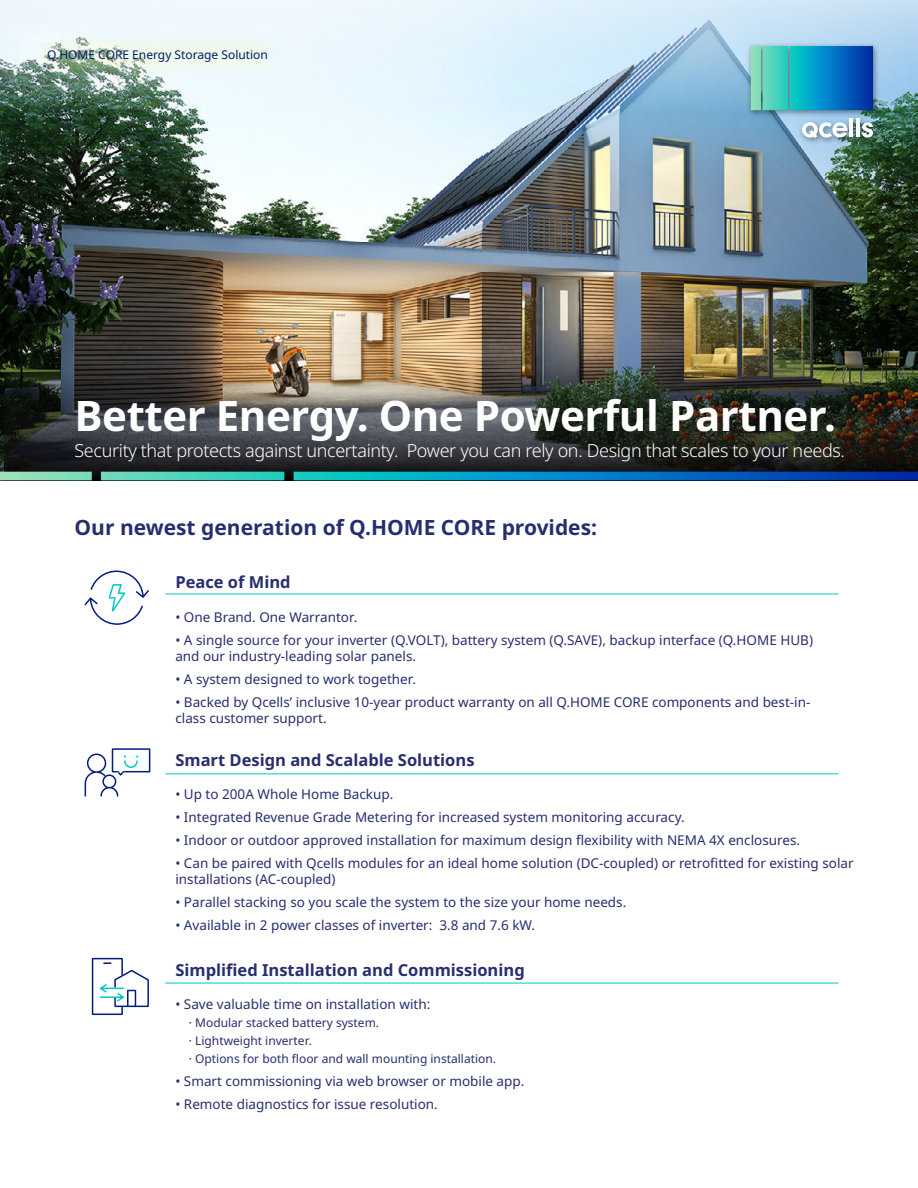
<style>
.page{position:relative;width:918px;height:1188px;background:#fff}
.page>*{position:absolute;margin:0;border:0;box-sizing:border-box;transform-origin:0 0}
.t1{font:700 42px "Noto Sans";letter-spacing:-.01em;color:#fff}
.t2{font:700 21px "Noto Sans";color:#272e6f}
.t3{font:300 18px "Noto Sans";letter-spacing:-.02em;color:#fff}
.t4{font:700 16.5px "Noto Sans";color:#272e6f}
.t5{font:13.5px/16.2px "Noto Sans";color:#272e6f}
.t6{font:12px/18px "Noto Sans";color:#272e6f}
.t7{font:12px "Noto Sans";color:#001c77}
</style>
<div class="page">
<img style="left:0;top:112px;width:918px;height:359px">
<svg style="left:0;top:0;width:918px;height:112px;background:#cadfea"></svg>
<img style="left:4px;top:372px;width:914px;height:99px">
<div style="left:31px;top:32px;width:254px;height:47px;background:#ff0;opacity:.75"></div>
<svg style="left:0;top:471px;width:918px;height:10px;background:#1b82a2"></svg>
<svg style="left:85px;top:748px;width:65px;height:49px"></svg>
<svg style="left:85px;top:571px;width:64px;height:54px"></svg>
<svg style="left:92px;top:958px;width:57px;height:57px"></svg>
<div style="left:747px;top:42px;width:133px;height:103px;background:#000;opacity:.42"></div>
<hr style="left:849px;top:119px;width:4px;height:18px;background:#fff">
<hr style="left:856px;top:119px;width:4px;height:18px;background:#fff">
<svg style="left:862px;top:122px;width:11px;height:15px"></svg>
<svg style="left:802px;top:122px;width:46px;height:16px"></svg>
<svg style="left:751px;top:46px;width:122px;height:64px;background:#1e96bd"></svg>
<hr style="left:165px;top:594px;width:674px;height:1px;background:#00c9c2">
<hr style="left:165px;top:773px;width:674px;height:1px;background:#00c9c2">
<hr style="left:165px;top:983px;width:674px;height:1px;background:#00c9c2">
<p class="t7" style="left:47px;top:50px;width:222px">Q.HOME CORE Energy Storage Solution</p>
<h1 class="t1" style="left:75px;top:398px;width:763px">Better Energy. One Powerful Partner.</h1>
<h3 class="t3" style="left:75px;top:443px;width:772px">Security that protects against uncertainty. Power you can rely on. Design that scales to your needs.</h3>
<h2 class="t2" style="left:75px;top:519px;width:524px">Our newest generation of Q.HOME CORE provides:</h2>
<p class="t4" style="left:175px;top:576px;width:117px">Peace of Mind</p>
<p class="t5" style="left:175px;top:610px;width:184px">• One Brand. One Warrantor.</p>
<p class="t5" style="left:175px;top:633px;width:639px">• A single source for your inverter (Q.VOLT), battery system (Q.SAVE), backup interface (Q.HOME HUB) and our industry-leading solar panels.</p>
<p class="t5" style="left:175px;top:672px;width:242px">• A system designed to work together.</p>
<p class="t5" style="left:175px;top:695px;width:637px">• Backed by Qcells’ inclusive 10-year product warranty on all Q.HOME CORE components and best-in&shy;class customer support.</p>
<p class="t4" style="left:175px;top:753px;width:301px">Smart Design and Scalable Solutions</p>
<p class="t5" style="left:175px;top:788px;width:220px">• Up to 200A Whole Home Backup.</p>
<p class="t5" style="left:175px;top:811px;width:511px">• Integrated Revenue Grade Metering for increased system monitoring accuracy.</p>
<p class="t5" style="left:175px;top:833px;width:626px">• Indoor or outdoor approved installation for maximum design flexibility with NEMA 4X enclosures.</p>
<p class="t5" style="left:175px;top:856px;width:680px">• Can be paired with Qcells modules for an ideal home solution (DC-coupled) or retrofitted for existing solar installations (AC-coupled)</p>
<p class="t5" style="left:175px;top:896px;width:452px">• Parallel stacking so you scale the system to the size your home needs.</p>
<p class="t5" style="left:175px;top:919px;width:361px">• Available in 2 power classes of inverter: 3.8 and 7.6 kW.</p>
<p class="t4" style="left:175px;top:958px;width:351px">Simplified Installation and Commissioning</p>
<p class="t5" style="left:175px;top:997px;width:257px">• Save valuable time on installation with:</p>
<p class="t6" style="left:189px;top:1014px;width:309px">⸱ Modular stacked battery system.<br>⸱ Lightweight inverter.<br>⸱ Options for both floor and wall mounting installation.</p>
<p class="t5" style="left:175px;top:1074px;width:351px">• Smart commissioning via web browser or mobile app.</p>
<p class="t5" style="left:175px;top:1097px;width:264px">• Remote diagnostics for issue resolution.</p>
</div>
